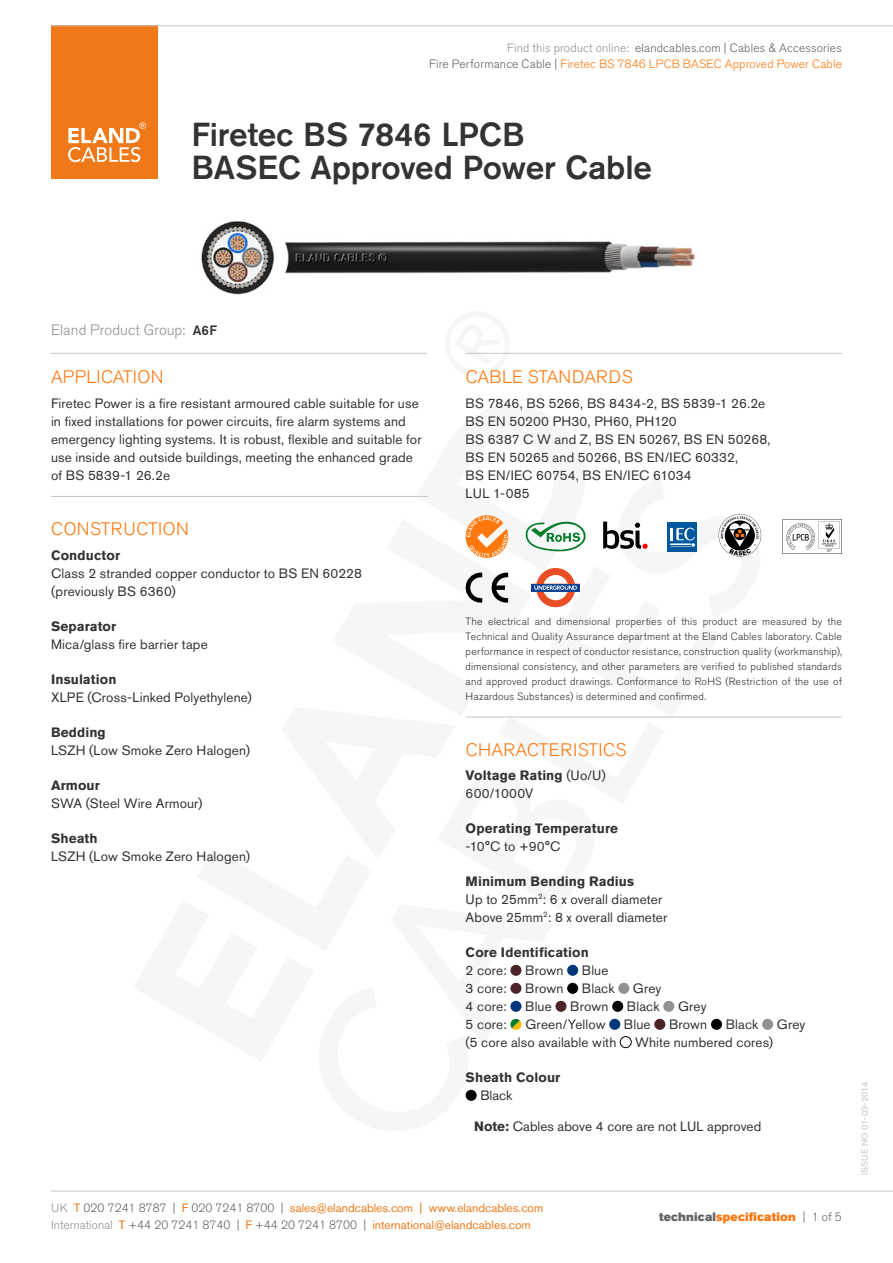
<style>
.page{position:relative;width:893px;height:1263px;background:#fff}
.page>*{position:absolute;margin:0;border:0;box-sizing:border-box;transform-origin:0 0}
.t1{font:500 33px/33px "Akzidenz Grotesk BE";letter-spacing:-.005em;color:#333332}
.t2{font:300 18px "Akzidenz Grotesk BE";letter-spacing:.01em;color:#ff780e}
.t3{font:300 18px "Akzidenz Grotesk BE";letter-spacing:.03em;color:#ff780e}
.t4{font:300 15px "Akzidenz Grotesk BE";color:#929292}
.t5{font:13.5px/18px "Akzidenz Grotesk BE";letter-spacing:.01em;color:#333332}
.t6{font:700 13.5px "Akzidenz Grotesk BE";letter-spacing:.01em;color:#333332}
.t7{font:500 13.5px "Akzidenz Grotesk BE";color:#333332}
.t8{font:12px/17.5px "Akzidenz Grotesk BE";color:#ef7918}
.t9{font:300 12px/16.4px "Akzidenz Grotesk BE";letter-spacing:.015em;color:#646363;text-align:right}
.t10{font:12px "Akzidenz Grotesk BE Super";letter-spacing:.015em;color:#ff780e}
.t11{font:300 10.5px/15px "Akzidenz Grotesk BE";letter-spacing:.02em;color:#333332;text-align:justify}
.t12{font:9px "Akzidenz Grotesk BE";letter-spacing:.01em;color:#c6c6c6}
.s1{color:#929292}
.s2{color:#ff780e}
.s3{font-weight:700}
.s4{font-weight:300;color:#929292}
.s5{font-weight:300;color:#646363}
.s6{color:#646363}
.s7{font-family:"Akzidenz Grotesk BE";font-weight:300;color:#646363}
</style>
<div class="page">
<div style="left:51px;top:26px;width:106px;height:153px;background:#ef7918"></div>
<svg style="left:68px;top:122px;width:78px;height:40px"></svg>
<hr style="left:51px;top:26px;width:842px;height:1px;background:#c6c6c6">
<hr style="left:51px;top:1191px;width:842px;height:1px;background:#c6c6c6">
<svg style="left:531px;top:568px;width:49px;height:39px"></svg>
<div style="left:510px;top:965px;width:11px;height:11px;background:#4a2428;border-radius:50%"></div>
<div style="left:567px;top:965px;width:11px;height:11px;background:#00377b;border-radius:50%"></div>
<div style="left:510px;top:983px;width:11px;height:11px;background:#4a2428;border-radius:50%"></div>
<div style="left:567px;top:983px;width:11px;height:11px;background:#000;border-radius:50%"></div>
<div style="left:618px;top:983px;width:11px;height:11px;background:#929292;border-radius:50%"></div>
<div style="left:510px;top:1001px;width:11px;height:11px;background:#00377b;border-radius:50%"></div>
<div style="left:555px;top:1001px;width:11px;height:11px;background:#4a2428;border-radius:50%"></div>
<div style="left:612px;top:1001px;width:11px;height:11px;background:#000;border-radius:50%"></div>
<div style="left:663px;top:1001px;width:11px;height:11px;background:#929292;border-radius:50%"></div>
<svg style="left:510px;top:1018px;width:12px;height:12px"></svg>
<div style="left:609px;top:1019px;width:11px;height:11px;background:#00377b;border-radius:50%"></div>
<div style="left:654px;top:1019px;width:11px;height:11px;background:#4a2428;border-radius:50%"></div>
<div style="left:711px;top:1019px;width:11px;height:11px;background:#000;border-radius:50%"></div>
<div style="left:762px;top:1019px;width:11px;height:11px;background:#929292;border-radius:50%"></div>
<div style="left:620px;top:1036px;width:11px;height:12px;border:1px solid #000;border-radius:50%"></div>
<div style="left:466px;top:1090px;width:11px;height:11px;background:#000;border-radius:50%"></div>
<hr style="left:51px;top:353px;width:376px;height:1px;background:#c6c6c6">
<hr style="left:466px;top:353px;width:376px;height:1px;background:#c6c6c6">
<hr style="left:51px;top:496px;width:377px;height:1px;background:#c6c6c6">
<hr style="left:466px;top:717px;width:376px;height:1px;background:#c6c6c6">
<svg style="left:525px;top:521px;width:61px;height:31px"></svg>
<svg style="left:603px;top:522px;width:45px;height:27px"></svg>
<div style="left:667px;top:522px;width:30px;height:29px;background:#00599f"></div>
<svg style="left:671px;top:528px;width:24px;height:19px"></svg>
<img style="left:201px;top:221px;width:494px;height:74px">
<svg style="left:465px;top:515px;width:43px;height:43px"></svg>
<svg style="left:719px;top:514px;width:42px;height:42px"></svg>
<svg style="left:782px;top:519px;width:60px;height:35px"></svg>
<svg style="left:491px;top:572px;width:17px;height:31px"></svg>
<svg style="left:465px;top:572px;width:17px;height:31px"></svg>
<p class="t9" style="left:429px;top:40px;width:414px"><span class="s1">Find this product online:</span> elandcables.com | Cables &amp; Accessories<br>Fire Performance Cable | <span class="s2">Firetec BS 7846 LPCB BASEC Approved Power Cable</span></p>
<h1 class="t1" style="left:191px;top:118px;width:462px">Firetec BS 7846 LPCB<br>BASEC Approved Power Cable</h1>
<p class="t4" style="left:51px;top:322px;width:136px">Eland Product Group:</p>
<p class="t7" style="left:193px;top:322px;width:26px">A6F</p>
<h2 class="t2" style="left:51px;top:367px;width:114px">APPLICATION</h2>
<p class="t5" style="left:51px;top:394px;width:372px">Firetec Power is a fire resistant armoured cable suitable for use in fixed installations for power circuits, fire alarm systems and emergency lighting systems. It is robust, flexible and suitable for use inside and outside buildings, meeting the enhanced grade of BS 5839-1 26.2e</p>
<h2 class="t3" style="left:51px;top:519px;width:139px">CONSTRUCTION</h2>
<p class="t6" style="left:51px;top:547px;width:71px">Conductor</p>
<p class="t5" style="left:51px;top:564px;width:312px">Class 2 stranded copper conductor to BS EN 60228 (previously BS 6360)</p>
<p class="t6" style="left:51px;top:618px;width:67px">Separator</p>
<p class="t5" style="left:51px;top:635px;width:158px">Mica/glass fire barrier tape</p>
<p class="t6" style="left:51px;top:671px;width:67px">Insulation</p>
<p class="t5" style="left:51px;top:688px;width:202px">XLPE (Cross-Linked Polyethylene)</p>
<p class="t6" style="left:51px;top:724px;width:56px">Bedding</p>
<p class="t5" style="left:51px;top:741px;width:200px">LSZH (Low Smoke Zero Halogen)</p>
<p class="t6" style="left:51px;top:777px;width:50px">Armour</p>
<p class="t5" style="left:51px;top:794px;width:153px">SWA (Steel Wire Armour)</p>
<p class="t6" style="left:51px;top:830px;width:48px">Sheath</p>
<p class="t5" style="left:51px;top:847px;width:200px">LSZH (Low Smoke Zero Halogen)</p>
<h2 class="t2" style="left:466px;top:367px;width:168px">CABLE STANDARDS</h2>
<p class="t5" style="left:466px;top:394px;width:307px">BS 7846, BS 5266, BS 8434-2, BS 5839-1 26.2e<br>BS EN 50200 PH30, PH60, PH120<br>BS 6387 C W and Z, BS EN 50267, BS EN 50268,<br>BS EN 50265 and 50266, BS EN/IEC 60332,<br>BS EN/IEC 60754, BS EN/IEC 61034<br>LUL 1-085</p>
<p class="t11" style="left:466px;top:614px;width:378px">The electrical and dimensional properties of this product are measured by the Technical and Quality Assurance department at the Eland Cables laboratory. Cable performance in respect of conductor resistance, construction quality (workmanship), dimensional consistency, and other parameters are verified to published standards and approved product drawings. Conformance to RoHS (Restriction of the use of Hazardous Substances) is determined and confirmed.</p>
<h2 class="t2" style="left:466px;top:739px;width:162px">CHARACTERISTICS</h2>
<p class="t5" style="left:466px;top:766px;width:142px"><span class="s3">Voltage Rating</span> (Uo/U)<br>600/1000V</p>
<p class="t6" style="left:466px;top:820px;width:154px">Operating Temperature</p>
<p class="t5" style="left:466px;top:837px;width:96px">-10°C to +90°C</p>
<p class="t5" style="left:466px;top:872px;width:203px"><span class="s3">Minimum Bending Radius<br></span>Up to 25mm<sup>2</sup>: 6 x overall diameter<br>Above 25mm<sup>2</sup>: 8 x overall diameter</p>
<p class="t6" style="left:466px;top:944px;width:125px">Core Identification</p>
<p class="t5" style="left:466px;top:961px;width:43px">2 core:</p>
<p class="t5" style="left:525px;top:961px;width:40px">Brown</p>
<p class="t5" style="left:582px;top:961px;width:28px">Blue</p>
<p class="t5" style="left:466px;top:979px;width:43px">3 core:</p>
<p class="t5" style="left:525px;top:979px;width:40px">Brown</p>
<p class="t5" style="left:582px;top:979px;width:34px">Black</p>
<p class="t5" style="left:633px;top:979px;width:30px">Grey</p>
<p class="t5" style="left:466px;top:997px;width:43px">4 core:</p>
<p class="t5" style="left:525px;top:997px;width:28px">Blue</p>
<p class="t5" style="left:570px;top:997px;width:40px">Brown</p>
<p class="t5" style="left:627px;top:997px;width:34px">Black</p>
<p class="t5" style="left:678px;top:997px;width:30px">Grey</p>
<p class="t5" style="left:466px;top:1015px;width:43px">5 core:</p>
<p class="t5" style="left:525px;top:1015px;width:82px">Green/Yellow</p>
<p class="t5" style="left:624px;top:1015px;width:28px">Blue</p>
<p class="t5" style="left:669px;top:1015px;width:40px">Brown</p>
<p class="t5" style="left:726px;top:1015px;width:34px">Black</p>
<p class="t5" style="left:777px;top:1015px;width:30px">Grey</p>
<p class="t5" style="left:466px;top:1033px;width:152px">(5 core also available with</p>
<p class="t5" style="left:635px;top:1033px;width:140px">White numbered cores)</p>
<p class="t6" style="left:466px;top:1069px;width:96px">Sheath Colour</p>
<p class="t5" style="left:480px;top:1086px;width:34px">Black</p>
<p class="t5" style="left:474px;top:1117px;width:289px"><span class="s3">Note:</span> Cables above 4 core are not LUL approved</p>
<p class="t8" style="left:51px;top:1199px;width:494px"><span class="s4">UK</span> T <span class="s5">020 7241 8787 |</span> F <span class="s5">020 7241 8700 |</span> sales@elandcables.com | www.elandcables.com<br><span class="s4">International</span> T <span class="s5">+44 20 7241 8740 |</span> F <span class="s5">+44 20 7241 8700 |</span> international@elandcables.com</p>
<p class="t10" style="left:659px;top:1209px;width:184px"><span class="s6">technical</span>specification <span class="s7">| 1 of 5</span></p>
<p class="t12" style="left:859px;top:1175px;width:96px;rotate:-90deg">ISSUE NO 01-03-2014</p>
</div>
